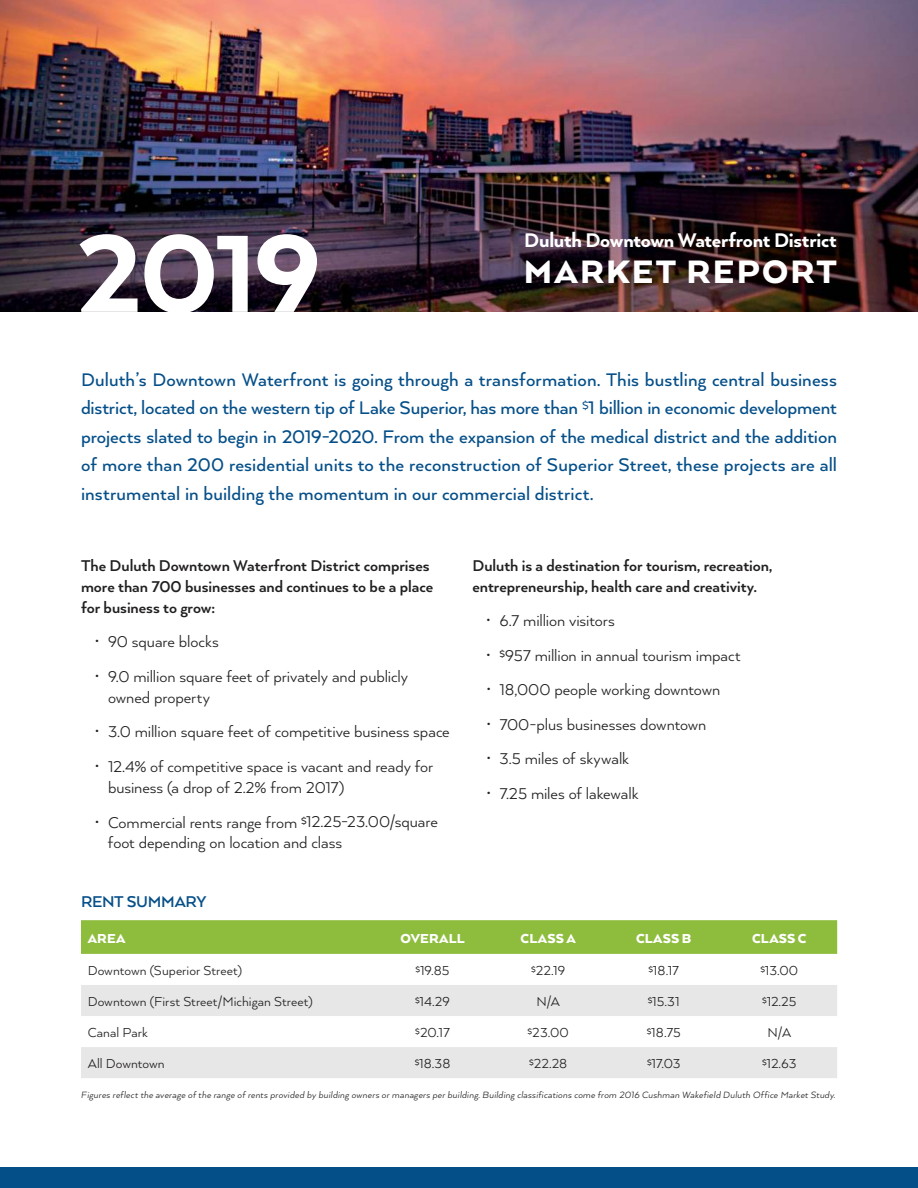
<style>
.page{position:relative;width:918px;height:1188px;background:#fff}
.page>*{position:absolute;margin:0;border:0;box-sizing:border-box;transform-origin:0 0}
.t1{font:800 126.75px "Arquitecta";color:#fff}
.t2{font:900 37.35px "Arquitecta";letter-spacing:.06em;color:#fff}
.t3{font:800 22.8px "Arquitecta";letter-spacing:-.015em;color:#fff}
.t4{font:500 21px/28.5px "Arquitecta";letter-spacing:.005em;color:#054f89;text-align:justify}
.t5{font:18px/21px "Arquitecta";letter-spacing:-.005em;color:#221f1f}
.t6{font:700 18px/21px "Arquitecta";color:#221f1f}
.t7{font:700 18px "Arquitecta";letter-spacing:-.015em;color:#054f89}
.t8{font:15px "Arquitecta";color:#221f1f}
.t9{font:900 15px "Arquitecta";letter-spacing:.01em;color:#fff}
.t10{font:italic 10.5px "Arquitecta";letter-spacing:.02em;color:#221f1f}
</style>
<div class="page">
<img style="left:0;top:0;width:918px;height:311px">
<div style="left:81px;top:920px;width:756px;height:34px;background:#8ebd3e"></div>
<svg style="left:81px;top:985px;width:756px;height:93px;fill:#e8e7e7"></svg>
<div style="left:0;top:1167px;width:918px;height:21px;background:#054f89"></div>
<h1 class="t1" style="left:76px;top:194px;width:247px">2019</h1>
<p class="t3" style="left:524px;top:226px;width:314px">Duluth Downtown Waterfront District</p>
<h2 class="t2" style="left:524px;top:248px;width:315px">MARKET REPORT</h2>
<p class="t4" style="left:81px;top:367px;width:758px">Duluth’s Downtown Waterfront is going through a transformation. This bustling central business district, located on the western tip of Lake Superior, has more than <sup>$</sup>1 billion in economic development projects slated to begin in 2019-2020. From the expansion of the medical district and the addition of more than 200 residential units to the reconstruction of Superior Street, these projects are all instrumental in building the momentum in our commercial district.</p>
<p class="t6" style="left:81px;top:556px;width:354px">The Duluth Downtown Waterfront District comprises more than 700 businesses and continues to be a place for business to grow:</p>
<p class="t5" style="left:94px;top:633px;width:126px">• 90 square blocks</p>
<p class="t5" style="left:108px;top:667px;width:302px;text-indent:-14px">• 9.0 million square feet of privately and publicly owned property</p>
<p class="t5" style="left:94px;top:723px;width:357px">• 3.0 million square feet of competitive business space</p>
<p class="t5" style="left:108px;top:757px;width:327px;text-indent:-14px">• 12.4% of competitive space is vacant and ready for business (a drop of 2.2% from 2017)</p>
<p class="t5" style="left:108px;top:813px;width:331px;text-indent:-13px">• Commercial rents range from <sup>$</sup>12.25-23.00/square foot depending on location and class</p>
<p class="t6" style="left:472px;top:556px;width:301px">Duluth is a destination for tourism, recreation, entrepreneurship, health care and creativity.</p>
<p class="t5" style="left:486px;top:612px;width:130px">• 6.7 million visitors</p>
<p class="t5" style="left:486px;top:646px;width:256px">• <sup>$</sup>957 million in annual tourism impact</p>
<p class="t5" style="left:486px;top:681px;width:236px">• 18,000 people working downtown</p>
<p class="t5" style="left:486px;top:715px;width:222px">• 700-plus businesses downtown</p>
<p class="t5" style="left:486px;top:750px;width:145px">• 3.5 miles of skywalk</p>
<p class="t5" style="left:486px;top:784px;width:154px">• 7.25 miles of lakewalk</p>
<p class="t7" style="left:81px;top:895px;width:127px">RENT SUMMARY</p>
<p class="t9" style="left:88px;top:929px;width:39px">AREA</p>
<p class="t9" style="left:400px;top:929px;width:66px">OVERALL</p>
<p class="t9" style="left:521px;top:929px;width:57px">CLASS A</p>
<p class="t9" style="left:636px;top:929px;width:57px">CLASS B</p>
<p class="t9" style="left:752px;top:929px;width:56px">CLASS C</p>
<p class="t8" style="left:88px;top:965px;width:156px">Downtown (Superior Street)</p>
<p class="t8" style="left:416px;top:965px;width:35px"><sup>$</sup>19.85</p>
<p class="t8" style="left:531px;top:965px;width:36px"><sup>$</sup>22.19</p>
<p class="t8" style="left:649px;top:965px;width:32px"><sup>$</sup>18.17</p>
<p class="t8" style="left:761px;top:965px;width:39px"><sup>$</sup>13.00</p>
<p class="t8" style="left:88px;top:996px;width:226px">Downtown (First Street/Michigan Street)</p>
<p class="t8" style="left:415px;top:996px;width:36px"><sup>$</sup>14.29</p>
<p class="t8" style="left:536px;top:996px;width:25px">N/A</p>
<p class="t8" style="left:648px;top:996px;width:34px"><sup>$</sup>15.31</p>
<p class="t8" style="left:762px;top:996px;width:36px"><sup>$</sup>12.25</p>
<p class="t8" style="left:88px;top:1027px;width:62px">Canal Park</p>
<p class="t8" style="left:415px;top:1027px;width:36px"><sup>$</sup>20.17</p>
<p class="t8" style="left:528px;top:1027px;width:43px"><sup>$</sup>23.00</p>
<p class="t8" style="left:647px;top:1027px;width:35px"><sup>$</sup>18.75</p>
<p class="t8" style="left:768px;top:1027px;width:25px">N/A</p>
<p class="t8" style="left:88px;top:1058px;width:78px">All Downtown</p>
<p class="t8" style="left:415px;top:1058px;width:37px"><sup>$</sup>18.38</p>
<p class="t8" style="left:529px;top:1058px;width:40px"><sup>$</sup>22.28</p>
<p class="t8" style="left:647px;top:1058px;width:35px"><sup>$</sup>17.03</p>
<p class="t8" style="left:762px;top:1058px;width:36px"><sup>$</sup>12.63</p>
<p class="t10" style="left:81px;top:1091px;width:756px">Figures reflect the average of the range of rents provided by building owners or managers per building. Building classifications come from 2016 Cushman Wakefield Duluth Office Market Study.</p>
</div>
